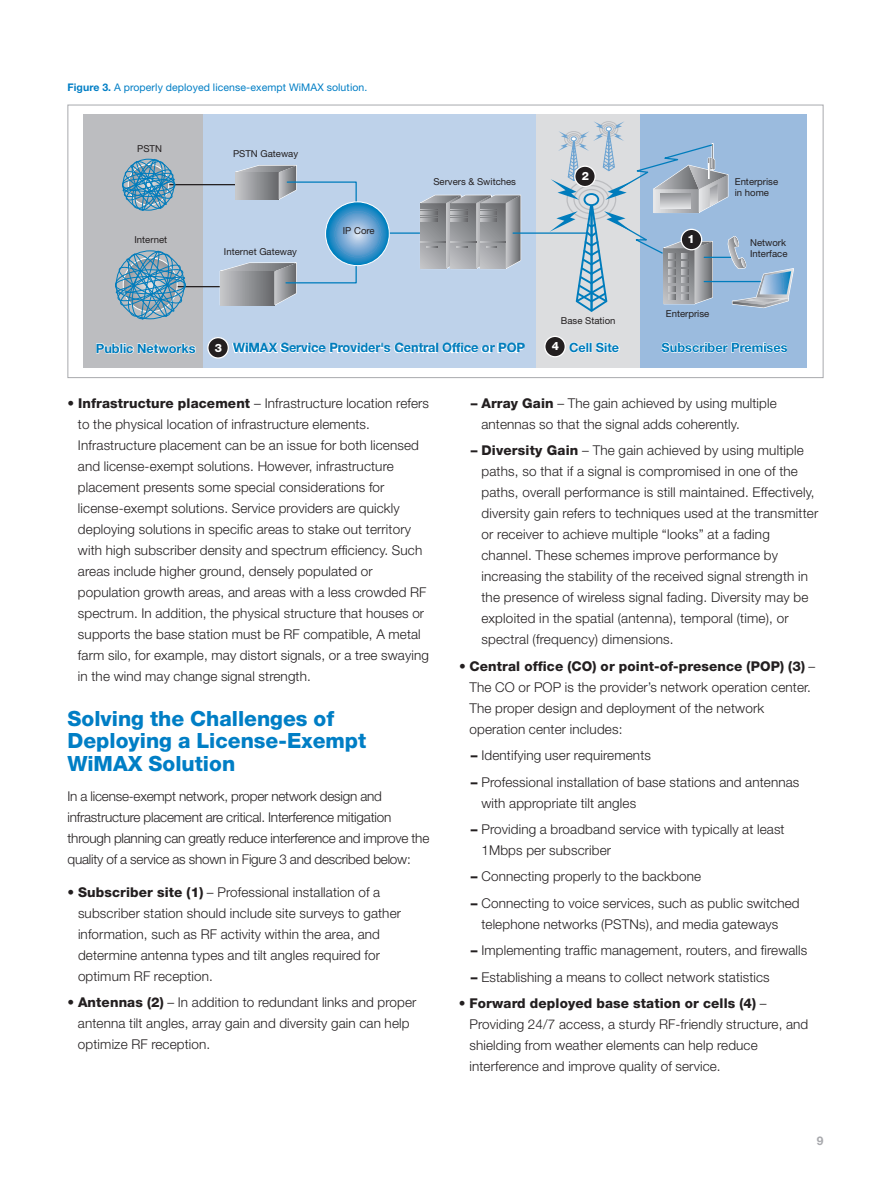
<style>
.page{position:relative;width:891px;height:1188px;background:#fff}
.page>*{position:absolute;margin:0;border:0;box-sizing:border-box;transform-origin:0 0}
.t1{font:800 21px/22.6px "Helvetica Neue";color:#007ec5}
.t2{font:300 13.5px/21px "Helvetica Neue";letter-spacing:.01em;color:#231f20}
.t3{font:300 13.5px/21px "Helvetica Neue";letter-spacing:-.015em;color:#231f20}
.t4{font:700 12.75px "Helvetica Neue";color:#007cbc}
.t5{font:700 12px "Helvetica Neue";color:#a8a9ad}
.t6{font:800 11.55px "Helvetica Neue";color:#fff}
.t7{font:10.5px "Helvetica Neue";letter-spacing:.01em;color:#007ec5}
.t8{font:9.6px/11.4px "Helvetica Neue";color:#231f20}
.s1{font-weight:700}
.s2{font-weight:800}
</style>
<div class="page">
<div style="left:640px;top:114px;width:166px;height:254px;background:#9bbbde"></div>
<div style="left:84px;top:114px;width:119px;height:254px;background:#bcbdc0"></div>
<div style="left:536px;top:114px;width:104px;height:254px;background:#dcdddf"></div>
<div style="left:203px;top:114px;width:333px;height:254px;background:#bed2ea"></div>
<hr style="left:380px;top:232px;width:92px;height:2px;background:#007cbc">
<svg style="left:167px;top:185px;width:86px;height:1px"></svg>
<hr style="left:167px;top:184px;width:86px;height:1px;background:#231f20">
<svg style="left:156px;top:287px;width:85px;height:1px"></svg>
<hr style="left:156px;top:286px;width:85px;height:1px;background:#231f20">
<div style="left:115px;top:276px;width:71px;height:18px;border:1px solid #007cbc;border-radius:50%"></div>
<svg style="left:116px;top:250px;width:69px;height:70px"></svg>
<svg style="left:122px;top:158px;width:53px;height:53px"></svg>
<svg style="left:232px;top:342px;width:292px;height:12px"></svg>
<svg style="left:419px;top:194px;width:102px;height:75px;background:#9c9ea2"></svg>
<svg style="left:211px;top:165px;width:146px;height:141px"></svg>
<svg style="left:326px;top:202px;width:63px;height:64px;background:#539dce"></svg>
<div style="left:325px;top:202px;width:65px;height:64px;border:1px solid #fff;border-radius:50%"></div>
<hr style="left:513px;top:232px;width:76px;height:2px;background:#007cbc">
<svg style="left:550px;top:121px;width:244px;height:191px"></svg>
<div style="left:681px;top:229px;width:21px;height:21px;background:#231f20;border-radius:50%"></div>
<div style="left:681px;top:229px;width:21px;height:21px;border:1px solid #fff;border-radius:50%"></div>
<div style="left:575px;top:166px;width:20px;height:21px;background:#231f20;border-radius:50%"></div>
<div style="left:574px;top:166px;width:22px;height:21px;border:1px solid #fff;border-radius:50%"></div>
<div style="left:208px;top:338px;width:20px;height:20px;background:#231f20;border-radius:50%"></div>
<div style="left:207px;top:337px;width:22px;height:22px;border:1px solid #fff;border-radius:50%"></div>
<div style="left:545px;top:336px;width:20px;height:21px;background:#231f20;border-radius:50%"></div>
<div style="left:544px;top:336px;width:22px;height:21px;border:1px solid #fff;border-radius:50%"></div>
<p class="t7" style="left:68px;top:83px;width:301px"><span class="s1">Figure 3.</span> A properly deployed license-exempt WiMAX solution.</p>
<p class="t8" style="left:137px;top:143px;width:26px">PSTN</p>
<p class="t8" style="left:135px;top:235px;width:34px">Internet</p>
<p class="t8" style="left:233px;top:148px;width:67px">PSTN Gateway</p>
<p class="t8" style="left:224px;top:247px;width:75px">Internet Gateway</p>
<p class="t8" style="left:343px;top:226px;width:33px">IP Core</p>
<p class="t8" style="left:433px;top:176px;width:84px">Servers &amp; Switches</p>
<p class="t6" style="left:582px;top:172px;width:9px">2</p>
<p class="t8" style="left:561px;top:315px;width:56px">Base Station</p>
<p class="t6" style="left:688px;top:235px;width:9px">1</p>
<p class="t8" style="left:666px;top:309px;width:45px">Enterprise</p>
<p class="t8" style="left:735px;top:176px;width:45px">Enterprise in home</p>
<p class="t8" style="left:750px;top:238px;width:39px">Network<br>Interface</p>
<p class="t6" style="left:215px;top:343px;width:9px">3</p>
<p class="t6" style="left:552px;top:342px;width:9px">4</p>
<p class="t4" style="left:96px;top:344px;width:101px">Public Networks</p>
<p class="t4" style="left:233px;top:343px;width:294px">WiMAX Service Provider's Central Office or POP</p>
<p class="t4" style="left:569px;top:343px;width:52px">Cell Site</p>
<p class="t4" style="left:662px;top:343px;width:128px">Subscriber Premises</p>
<p class="t2" style="left:78px;top:392px;width:353px;text-indent:-10px">• <span class="s2">Infrastructure placement</span> – Infrastructure location refers to the physical location of infrastructure elements.<br>Infrastructure placement can be an issue for both licensed and license-exempt solutions. However, infrastructure placement presents some special considerations for license-exempt solutions. Service providers are quickly deploying solutions in specific areas to stake out territory with high subscriber density and spectrum efficiency. Such areas include higher ground, densely populated or population growth areas, and areas with a less crowded RF spectrum. In addition, the physical structure that houses or supports the base station must be RF compatible, A metal farm silo, for example, may distort signals, or a tree swaying in the wind may change signal strength.</p>
<h1 class="t1" style="left:68px;top:709px;width:300px">Solving the Challenges of<br>Deploying a License-Exempt<br>WiMAX Solution</h1>
<p class="t3" style="left:68px;top:785px;width:363px">In a license-exempt network, proper network design and infrastructure placement are critical. Interference mitigation through planning can greatly reduce interference and improve the quality of a service as shown in Figure 3 and described below:</p>
<p class="t2" style="left:78px;top:881px;width:325px;text-indent:-11px">• <span class="s2">Subscriber site (1)</span> – Professional installation of a subscriber station should include site surveys to gather information, such as RF activity within the area, and determine antenna types and tilt angles required for optimum RF reception.</p>
<p class="t2" style="left:78px;top:992px;width:340px;text-indent:-10px">• <span class="s2">Antennas (2)</span> – In addition to redundant links and proper antenna tilt angles, array gain and diversity gain can help optimize RF reception.</p>
<p class="t2" style="left:481px;top:392px;width:297px;text-indent:-10px"><span class="s2">– Array Gain</span> – The gain achieved by using multiple antennas so that the signal adds coherently.</p>
<p class="t2" style="left:481px;top:440px;width:339px;text-indent:-11px"><span class="s2">– Diversity Gain</span> – The gain achieved by using multiple paths, so that if a signal is compromised in one of the paths, overall performance is still maintained. Effectively, diversity gain refers to techniques used at the transmitter or receiver to achieve multiple “looks” at a fading channel. These schemes improve performance by increasing the stability of the received signal strength in the presence of wireless signal fading. Diversity may be exploited in the spatial (antenna), temporal (time), or spectral (frequency) dimensions.</p>
<p class="t2" style="left:470px;top:655px;width:347px;text-indent:-10px">• <span class="s2">Central office (CO) or point-of-presence (POP) (3)</span> – The CO or POP is the provider’s network operation center.<br>The proper design and deployment of the network operation center includes:</p>
<p class="t2" style="left:471px;top:745px;width:182px"><span class="s2">–</span> Identifying user requirements</p>
<p class="t2" style="left:481px;top:771px;width:320px;text-indent:-10px"><span class="s2">–</span> Professional installation of base stations and antennas with appropriate tilt angles</p>
<p class="t2" style="left:481px;top:818px;width:305px;text-indent:-10px"><span class="s2">–</span> Providing a broadband service with typically at least<br>1Mbps per subscriber</p>
<p class="t2" style="left:471px;top:866px;width:232px"><span class="s2">–</span> Connecting properly to the backbone</p>
<p class="t2" style="left:481px;top:892px;width:320px;text-indent:-10px"><span class="s2">–</span> Connecting to voice services, such as public switched telephone networks (PSTNs), and media gateways</p>
<p class="t2" style="left:471px;top:940px;width:338px"><span class="s2">–</span> Implementing traffic management, routers, and firewalls</p>
<p class="t2" style="left:471px;top:966px;width:300px"><span class="s2">–</span> Establishing a means to collect network statistics</p>
<p class="t2" style="left:470px;top:992px;width:340px;text-indent:-11px">• <span class="s2">Forward deployed base station or cells (4)</span> – Providing 24/7 access, a sturdy RF-friendly structure, and shielding from weather elements can help reduce interference and improve quality of service.</p>
<p class="t5" style="left:817px;top:1137px;width:8px">9</p>
</div>
